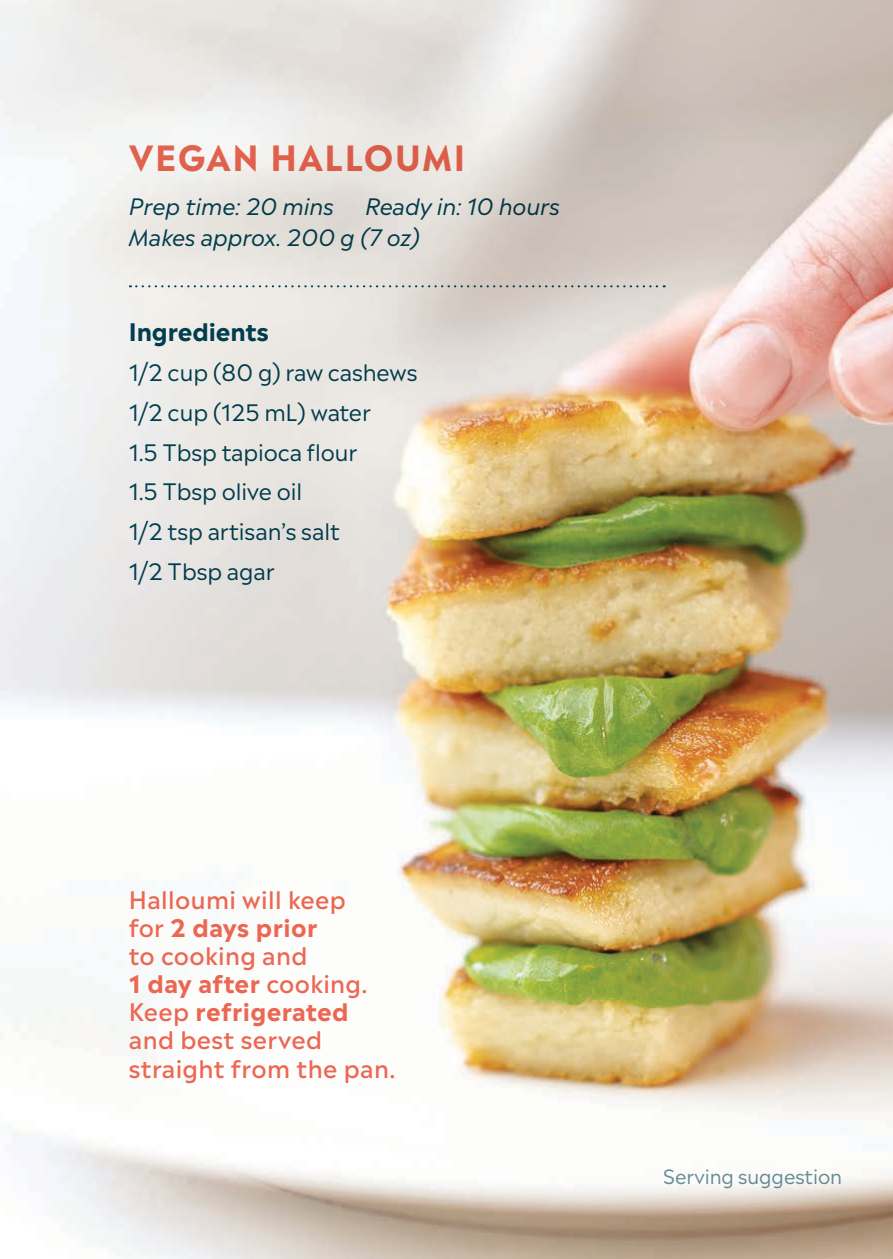
<style>
.page{position:relative;width:893px;height:1259px;background:#fff}
.page>*{position:absolute;margin:0;border:0;box-sizing:border-box;transform-origin:0 0}
.t1{font:700 34.5px "Madera";letter-spacing:.05em;color:#ec6752}
.t2{font:500 24px/28.2px "Madera";letter-spacing:.015em;color:#ec6752}
.t3{font:700 24px "Madera";letter-spacing:-.005em;color:#004357}
.t4{font:22.5px/39.9px "Madera";letter-spacing:-.005em;color:#004357}
.t5{font:italic 22.5px/30.9px "Madera";letter-spacing:-.005em;color:#004357}
.t6{font:19.5px "Madera";letter-spacing:-.005em;color:#004357}
.s1{font-weight:700}
</style>
<div class="page">
<img style="left:0;top:0;width:892px;height:1259px">
<svg style="left:130px;top:285px;width:535px;height:2px"></svg>
<h1 class="t1" style="left:129px;top:127px;width:338px">VEGAN HALLOUMI</h1>
<p class="t5" style="left:129px;top:189px;width:206px">Prep time: 20 mins</p>
<p class="t5" style="left:129px;top:189px;width:433px;text-indent:236px">Ready in: 10 hours<br>Makes approx. 200 g (7 oz)</p>
<p class="t3" style="left:129px;top:311px;width:141px">Ingredients</p>
<p class="t4" style="left:129px;top:350px;width:290px">1/2 cup (80 g) raw cashews<br>1/2 cup (125 mL) water<br>1.5 Tbsp tapioca flour<br>1.5 Tbsp olive oil<br>1/2 tsp artisan’s salt<br>1/2 Tbsp agar</p>
<p class="t2" style="left:129px;top:883px;width:268px">Halloumi will keep<br>for <span class="s1">2 days prior<br></span>to cooking and<br><span class="s1">1 day after</span> cooking.<br>Keep <span class="s1">refrigerated </span>and best served straight from the pan.</p>
<p class="t6" style="left:663px;top:1159px;width:180px">Serving suggestion</p>
</div>
